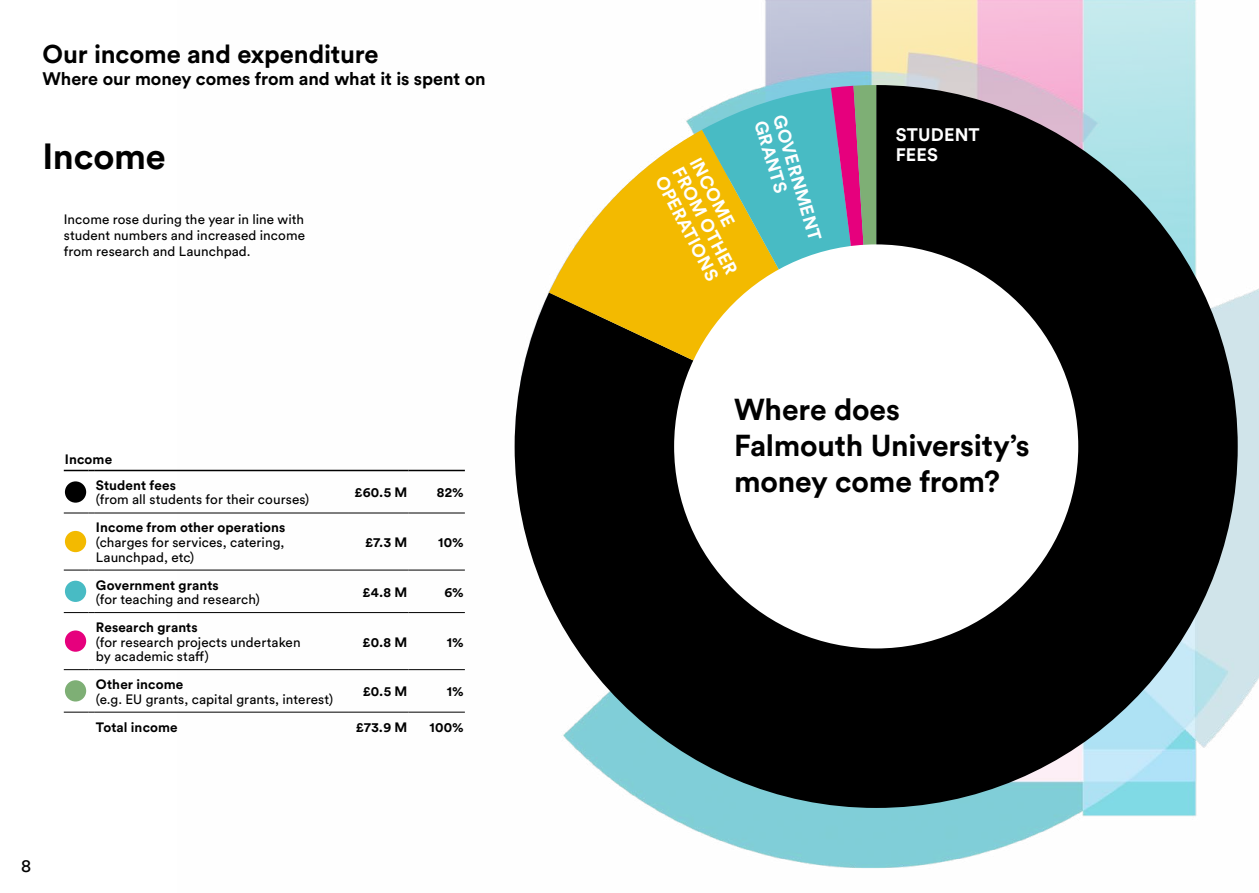
<style>
.page{position:relative;width:1259px;height:893px;background:#fff}
.page>*{position:absolute;margin:0;border:0;box-sizing:border-box;transform-origin:0 0}
.V_Large_Headings{font:700 36px "Circular Pro";letter-spacing:-.005em;color:#000}
.Large_headings{font:700 30px/36px "Circular Pro";letter-spacing:-.005em;color:#000}
.Large_headings-2{font:700 25.5px "Circular Pro";letter-spacing:-.005em;color:#000}
.t1{font:700 18px/19.5px "Circular Pro";letter-spacing:.01em;color:#fff}
.Large_headings-3{font:700 18px "Circular Pro";letter-spacing:-.005em;color:#000}
.t2{font:18px "Circular Pro";color:#000}
.t3{font:13.5px/14.5px "Circular Pro";letter-spacing:.005em;color:#000}
.t4{font:700 13.5px "Circular Pro";letter-spacing:.01em;color:#000}
.s1{font-weight:700}
</style>
<div class="page">
<img style="left:178px;top:0;width:1081px;height:868px">
<svg style="left:514px;top:85px;width:723px;height:723px;background:#41494b"></svg>
<svg style="left:549px;top:130px;width:153px;height:316px"></svg>
<svg style="left:702px;top:88px;width:129px;height:255px;background:#85bd8a"></svg>
<svg style="left:831px;top:85px;width:45px;height:164px;background:#9a6e8a"></svg>
<div style="left:674px;top:244px;width:404px;height:404px;background:#fff;border-radius:50%"></div>
<svg style="left:64px;top:470px;width:31px;height:1px"></svg>
<hr style="left:95px;top:470px;width:254px;height:1px;background:#000">
<hr style="left:349px;top:470px;width:59px;height:1px;background:#000">
<hr style="left:408px;top:470px;width:57px;height:1px;background:#000">
<svg style="left:64px;top:513px;width:31px;height:1px"></svg>
<hr style="left:95px;top:513px;width:254px;height:1px;background:#000">
<hr style="left:349px;top:513px;width:59px;height:1px;background:#000">
<hr style="left:408px;top:513px;width:57px;height:1px;background:#000">
<svg style="left:64px;top:570px;width:31px;height:1px"></svg>
<hr style="left:95px;top:570px;width:254px;height:1px;background:#000">
<hr style="left:349px;top:570px;width:59px;height:1px;background:#000">
<hr style="left:408px;top:570px;width:57px;height:1px;background:#000">
<svg style="left:64px;top:612px;width:31px;height:1px"></svg>
<hr style="left:95px;top:612px;width:254px;height:1px;background:#000">
<hr style="left:349px;top:612px;width:59px;height:1px;background:#000">
<hr style="left:408px;top:612px;width:57px;height:1px;background:#000">
<svg style="left:64px;top:669px;width:31px;height:1px"></svg>
<hr style="left:95px;top:669px;width:254px;height:1px;background:#000">
<hr style="left:349px;top:669px;width:59px;height:1px;background:#000">
<hr style="left:408px;top:669px;width:57px;height:1px;background:#000">
<svg style="left:64px;top:712px;width:31px;height:1px"></svg>
<hr style="left:95px;top:712px;width:254px;height:1px;background:#000">
<hr style="left:349px;top:712px;width:59px;height:1px;background:#000">
<hr style="left:408px;top:712px;width:57px;height:1px;background:#000">
<div style="left:65px;top:481px;width:21px;height:22px;background:#000;border-radius:50%"></div>
<div style="left:65px;top:531px;width:21px;height:21px;background:#f3ba00;border-radius:50%"></div>
<div style="left:65px;top:581px;width:21px;height:21px;background:#48bbc4;border-radius:50%"></div>
<div style="left:65px;top:630px;width:21px;height:22px;background:#e6007d;border-radius:50%"></div>
<div style="left:65px;top:680px;width:21px;height:21px;background:#7eaf75;border-radius:50%"></div>
<p class="Large_headings-2" style="left:43px;top:37px;width:338px">Our income and expenditure</p>
<p class="Large_headings-3" style="left:43px;top:66px;width:444px">Where our money comes from and what it is spent on</p>
<p class="V_Large_Headings" style="left:43px;top:132px;width:125px">Income</p>
<p class="t3" style="left:64px;top:210px;width:243px;line-height:16.2px;text-align:justify">Income rose during the year in line with student numbers and increased income from research and Launchpad.</p>
<p class="t4" style="left:65px;top:450px;width:49px">Income</p>
<p class="t3" style="left:96px;top:477px;width:215px"><span class="s1">Student fees<br></span>(from all students for their courses)</p>
<p class="t4" style="left:354px;top:483px;width:54px">£60.5 M</p>
<p class="t4" style="left:437px;top:483px;width:28px">82%</p>
<p class="t3" style="left:96px;top:520px;width:191px;text-align:justify"><span class="s1">Income from other operations </span>(charges for services, catering, Launchpad, etc)</p>
<p class="t4" style="left:365px;top:533px;width:44px">£7.3 M</p>
<p class="t4" style="left:438px;top:533px;width:27px">10%</p>
<p class="t3" style="left:96px;top:577px;width:165px"><span class="s1">Government grants<br></span>(for teaching and research)</p>
<p class="t4" style="left:362px;top:583px;width:46px">£4.8 M</p>
<p class="t4" style="left:444px;top:583px;width:21px">6%</p>
<p class="t3" style="left:96px;top:619px;width:206px"><span class="s1">Research grants<br></span>(for research projects undertaken by academic staff)</p>
<p class="t4" style="left:362px;top:632px;width:46px">£0.8 M</p>
<p class="t4" style="left:447px;top:632px;width:18px">1%</p>
<p class="t3" style="left:96px;top:676px;width:239px"><span class="s1">Other income<br></span>(e.g. EU grants, capital grants, interest)</p>
<p class="t4" style="left:363px;top:682px;width:46px">£0.5 M</p>
<p class="t4" style="left:447px;top:682px;width:18px">1%</p>
<p class="t4" style="left:96px;top:717px;width:83px">Total income</p>
<p class="t4" style="left:356px;top:717px;width:53px">£73.9 M</p>
<p class="t4" style="left:429px;top:717px;width:36px">100%</p>
<h3 class="t2" style="left:21px;top:853px;width:12px">8</h3>
<h3 class="t1" style="left:703px;top:153px;width:121px;rotate:62deg">INCOME<br>FROM OTHER<br>OPERATIONS</h3>
<h3 class="t1" style="left:788px;top:112px;width:131px;rotate:73deg">GOVERNMENT</h3>
<h3 class="t1" style="left:770px;top:118px;width:76px;rotate:73deg">GRANTS</h3>
<h3 class="t1" style="left:896px;top:124px;width:85px">STUDENT<br>FEES</h3>
<p class="Large_headings" style="left:734px;top:390px;width:297px">Where does<br>Falmouth University’s money come from?</p>
</div>
